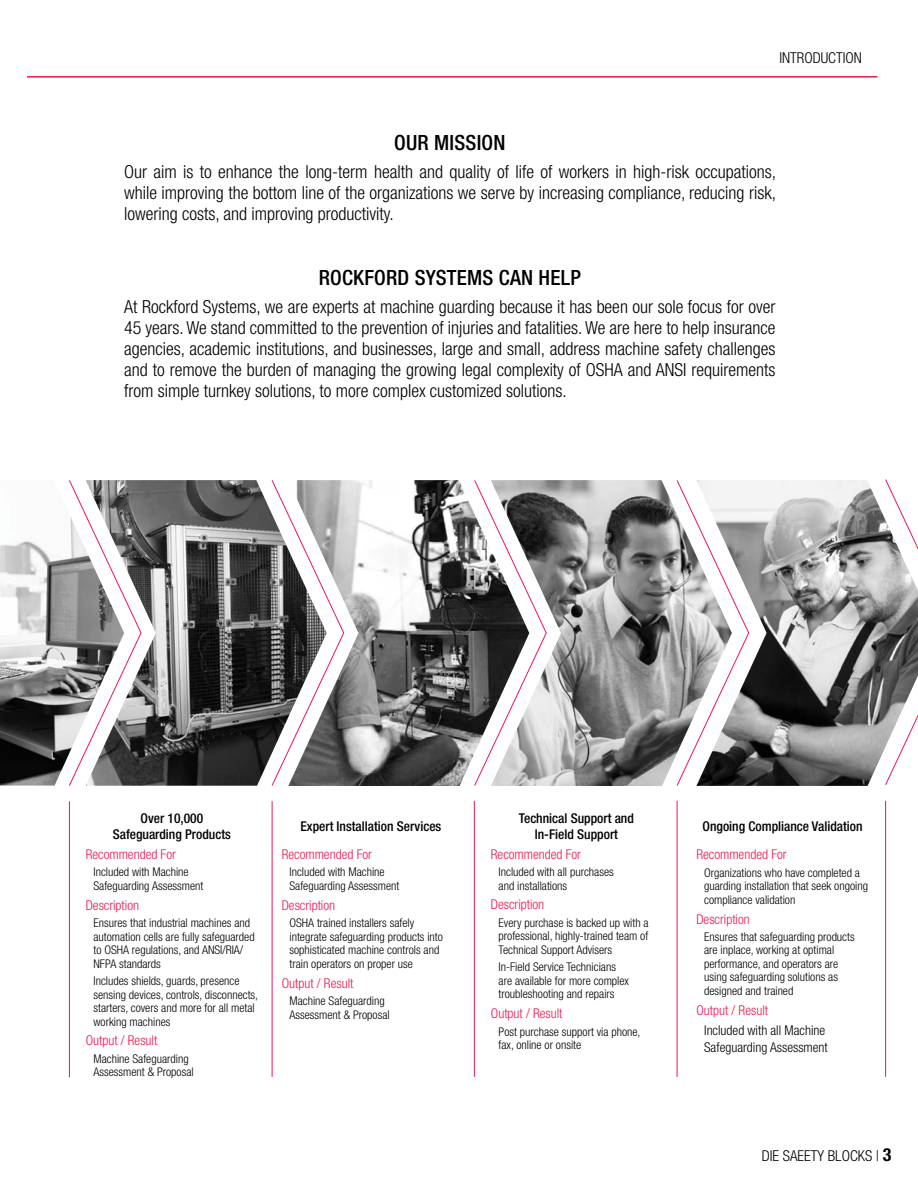
<style>
.page{position:relative;width:918px;height:1188px;background:#fff}
.page>*{position:absolute;margin:0;border:0;box-sizing:border-box;transform-origin:0 0}
.t1{font:500 condensed 21px "Helvetica Neue LT Std";letter-spacing:.01em;color:#000}
.t2{font:300 condensed 18px/21px "Helvetica Neue LT Std";color:#000;text-align:justify}
.t3{font:300 condensed 15px "Helvetica Neue LT Std";color:#000}
.t4{font:300 condensed 13.5px "Helvetica Neue LT Std";color:#ed174f}
.t5{font:500 condensed 13.5px/15.6px "Helvetica Neue LT Std";color:#000;text-align:center}
.t6{font:300 condensed 13.5px/16.5px "Helvetica Neue LT Std";color:#000}
.t7{font:300 condensed 12px/13.5px "Helvetica Neue LT Std";color:#000}
.s1{font-weight:700;font-size:18px}
</style>
<div class="page">
<hr style="left:27px;top:76px;width:851px;height:2px;background:#ed174f">
<hr style="left:69px;top:801px;width:1px;height:276px;background:#ed174f">
<hr style="left:272px;top:801px;width:1px;height:276px;background:#ed174f">
<hr style="left:474px;top:801px;width:1px;height:276px;background:#ed174f">
<hr style="left:677px;top:801px;width:1px;height:276px;background:#ed174f">
<hr style="left:885px;top:801px;width:1px;height:276px;background:#ed174c">
<img style="left:749px;top:480px;width:136px;height:306px">
<img style="left:0;top:540px;width:69px;height:246px">
<img style="left:142px;top:480px;width:129px;height:306px">
<img style="left:344px;top:480px;width:130px;height:306px">
<img style="left:547px;top:480px;width:129px;height:306px">
<svg style="left:69px;top:480px;width:73px;height:306px"></svg>
<svg style="left:271px;top:480px;width:73px;height:306px"></svg>
<svg style="left:474px;top:480px;width:73px;height:306px"></svg>
<svg style="left:676px;top:480px;width:73px;height:306px"></svg>
<svg style="left:885px;top:479px;width:33px;height:306px"></svg>
<p class="t3" style="left:779px;top:49px;width:84px">INTRODUCTION</p>
<h1 class="t1" style="left:394px;top:130px;width:113px">OUR MISSION</h1>
<p class="t2" style="left:124px;top:161px;width:653px">Our aim is to enhance the long-term health and quality of life of workers in high-risk occupations, while improving the bottom line of the organizations we serve by increasing compliance, reducing risk, lowering costs, and improving productivity.</p>
<h1 class="t1" style="left:319px;top:265px;width:264px">ROCKFORD SYSTEMS CAN HELP</h1>
<p class="t2" style="left:124px;top:296px;width:653px">At Rockford Systems, we are experts at machine guarding because it has been our sole focus for over 45 years. We stand committed to the prevention of injuries and fatalities. We are here to help insurance agencies, academic institutions, and businesses, large and small, address machine safety challenges and to remove the burden of managing the growing legal complexity of OSHA and ANSI requirements from simple turnkey solutions, to more complex customized solutions.</p>
<p class="t5" style="left:113px;top:810px;width:120px">Over 10,000<br>Safeguarding Products</p>
<p class="t4" style="left:86px;top:846px;width:92px">Recommended For</p>
<p class="t7" style="left:93px;top:865px;width:111px">Included with Machine<br>Safeguarding Assessment</p>
<p class="t4" style="left:86px;top:897px;width:55px">Description</p>
<p class="t7" style="left:93px;top:916px;width:163px">Ensures that industrial machines and automation cells are fully safeguarded to OSHA regulations, and ANSI/RIA/<br>NFPA standards</p>
<p class="t7" style="left:93px;top:974px;width:166px">Includes shields, guards, presence sensing devices, controls, disconnects, starters, covers and more for all metal working machines</p>
<p class="t4" style="left:86px;top:1033px;width:73px">Output / Result</p>
<p class="t7" style="left:93px;top:1052px;width:102px">Machine Safeguarding<br>Assessment &amp; Proposal</p>
<p class="t5" style="left:300px;top:819px;width:142px">Expert Installation Services</p>
<p class="t4" style="left:282px;top:846px;width:92px">Recommended For</p>
<p class="t7" style="left:290px;top:865px;width:111px">Included with Machine<br>Safeguarding Assessment</p>
<p class="t4" style="left:282px;top:897px;width:55px">Description</p>
<p class="t7" style="left:290px;top:916px;width:155px">OSHA trained installers safely integrate safeguarding products into sophisticated machine controls and train operators on proper use</p>
<p class="t4" style="left:282px;top:975px;width:73px">Output / Result</p>
<p class="t7" style="left:290px;top:994px;width:102px">Machine Safeguarding<br>Assessment &amp; Proposal</p>
<p class="t5" style="left:519px;top:811px;width:117px">Technical Support and<br>In-Field Support</p>
<p class="t4" style="left:491px;top:846px;width:92px">Recommended For</p>
<p class="t7" style="left:499px;top:865px;width:117px">Included with all purchases and installations</p>
<p class="t4" style="left:491px;top:897px;width:55px">Description</p>
<p class="t7" style="left:499px;top:916px;width:152px;text-align:justify">Every purchase is backed up with a professional, highly-trained team of Technical Support Advisers</p>
<p class="t7" style="left:499px;top:960px;width:132px">In-Field Service Technicians are available for more complex troubleshooting and repairs</p>
<p class="t4" style="left:491px;top:1006px;width:73px">Output / Result</p>
<p class="t7" style="left:499px;top:1025px;width:143px">Post purchase support via phone, fax, online or onsite</p>
<p class="t5" style="left:703px;top:818px;width:162px">Ongoing Compliance Validation</p>
<p class="t4" style="left:696px;top:847px;width:92px">Recommended For</p>
<p class="t7" style="left:704px;top:866px;width:165px">Organizations who have completed a guarding installation that seek ongoing compliance validation</p>
<p class="t4" style="left:696px;top:911px;width:55px">Description</p>
<p class="t7" style="left:704px;top:930px;width:152px">Ensures that safeguarding products are inplace, working at optimal performance, and operators are using safeguarding solutions as designed and trained</p>
<p class="t4" style="left:696px;top:1002px;width:73px">Output / Result</p>
<p class="t6" style="left:704px;top:1022px;width:125px">Included with all Machine<br>Safeguarding Assessment</p>
<p class="t3" style="left:762px;top:1147px;width:131px">DIE SAEETY BLOCKS | <span class="s1">3</span></p>
</div>
